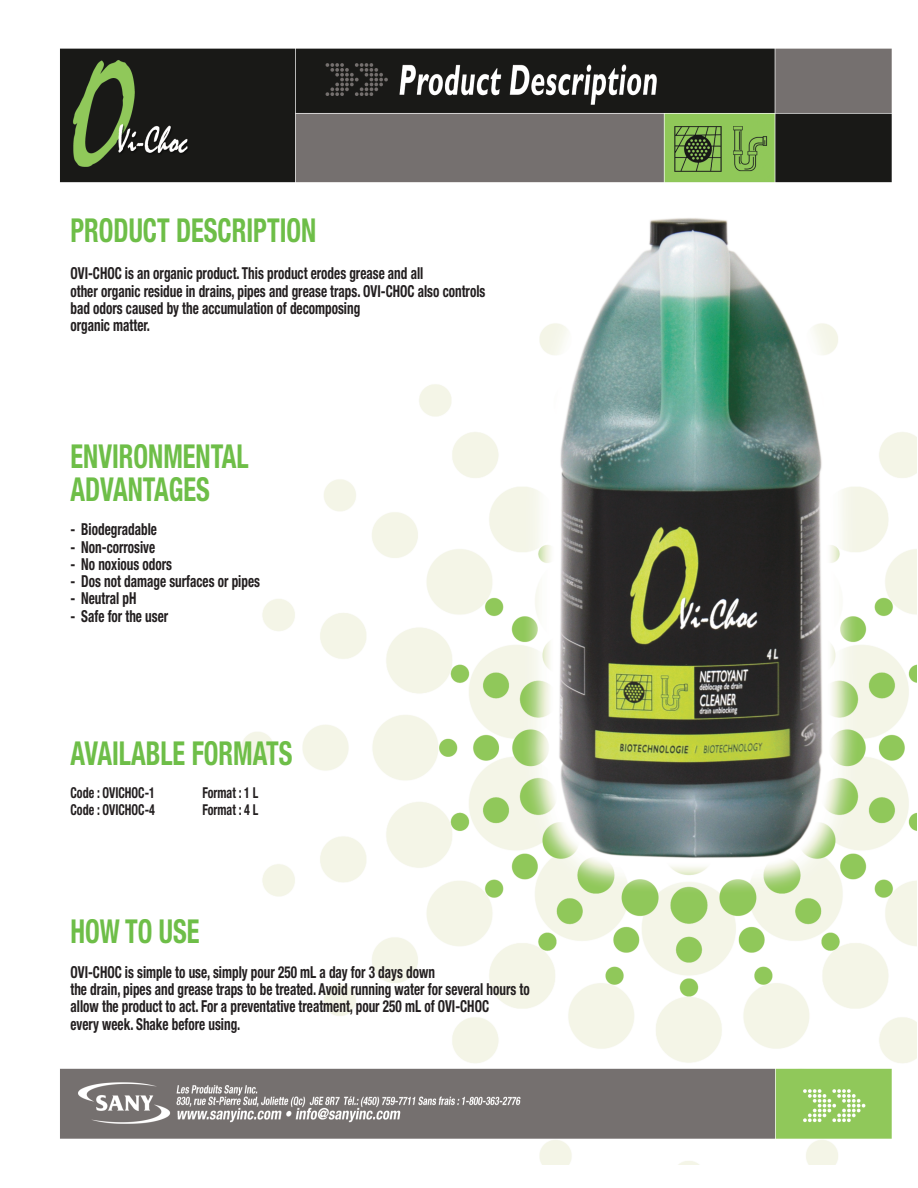
<style>
.page{position:relative;width:918px;height:1188px;background:#fff}
.page>*{position:absolute;margin:0;border:0;box-sizing:border-box;transform-origin:0 0}
.t1{font:700 condensed 33px/32.7px "Helvetica Neue";color:#6ebe48;scale:.8 1}
.t2{font:700 condensed 16.5px/17.2px "Helvetica Neue";color:#231f20;scale:.8 1}
.t3{font:700 condensed 15px "Helvetica Neue";color:#231f20;scale:.8 1}
</style>
<div class="page">
<img style="left:60px;top:48px;width:856px;height:1116px">
<h1 class="t1" style="left:70px;top:212px;width:309px">PRODUCT DESCRIPTION</h1>
<p class="t2" style="left:70px;top:264px;width:520px">OVI-CHOC is an organic product. This product erodes grease and all<br>other organic residue in drains, pipes and grease traps. OVI-CHOC also controls bad odors caused by the accumulation of decomposing<br>organic matter.</p>
<h1 class="t1" style="left:70px;top:438px;width:224px">ENVIRONMENTAL<br>ADVANTAGES</h1>
<p class="t2" style="left:70px;top:520px;width:110px">- Biodegradable</p>
<p class="t2" style="left:70px;top:537px;width:107px">- Non-corrosive</p>
<p class="t2" style="left:70px;top:554px;width:128px">- No noxious odors</p>
<p class="t2" style="left:70px;top:571px;width:238px">- Dos not damage surfaces or pipes</p>
<p class="t2" style="left:70px;top:589px;width:84px">- Neutral pH</p>
<p class="t2" style="left:70px;top:606px;width:124px">- Safe for the user</p>
<h1 class="t1" style="left:70px;top:735px;width:279px">AVAILABLE FORMATS</h1>
<p class="t3" style="left:70px;top:780px;width:107px">Code : OVICHOC-1</p>
<p class="t3" style="left:202px;top:780px;width:71px">Format : 1 L</p>
<p class="t3" style="left:70px;top:797px;width:107px">Code : OVICHOC-4</p>
<p class="t3" style="left:202px;top:797px;width:71px">Format : 4 L</p>
<h1 class="t1" style="left:70px;top:913px;width:163px">HOW TO USE</h1>
<p class="t2" style="left:70px;top:962px;width:576px">OVI-CHOC is simple to use, simply pour 250 mL a day for 3 days down<br>the drain, pipes and grease traps to be treated. Avoid running water for several hours to allow the product to act. For a preventative treatment, pour 250 mL of OVI-CHOC<br>every week. Shake before using.</p>
</div>
